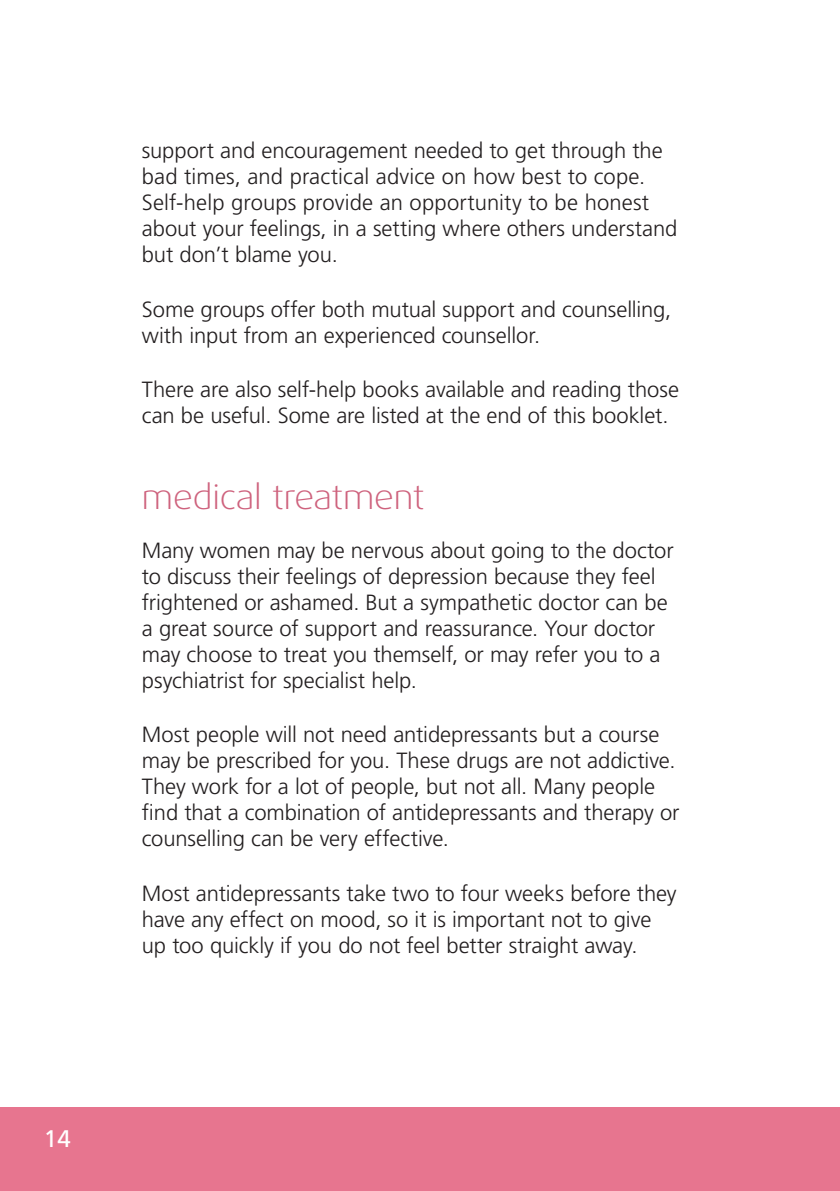
<style>
.page{position:relative;width:840px;height:1191px;background:#fff}
.page>*{position:absolute;margin:0;border:0;box-sizing:border-box;transform-origin:0 0}
.body_text_1{font:300 expanded 34px "Dax OT";letter-spacing:-.005em;color:#ce627d}
.t1{font:24px "Frutiger LT Std";color:#fff}
.body_text_1-2{font:300 22px/26px "Frutiger LT Std";letter-spacing:-.005em;color:#231f20}
</style>
<div class="page">
<div style="left:0;top:1107px;width:839px;height:84px;background:#e7758f"></div>
<p class="t1" style="left:44px;top:1124px;width:28px">14</p>
<p class="body_text_1-2" style="left:142px;top:138px;width:536px">support and encouragement needed to get through the bad times, and practical advice on how best to cope.<br>Self-help groups provide an opportunity to be honest about your feelings, in a setting where others understand but don’t blame you.</p>
<p class="body_text_1-2" style="left:142px;top:296px;width:530px">Some groups offer both mutual support and counselling, with input from an experienced counsellor.</p>
<p class="body_text_1-2" style="left:142px;top:377px;width:538px">There are also self-help books available and reading those can be useful. Some are listed at the end of this booklet.</p>
<p class="body_text_1" style="left:142px;top:476px;width:284px">medical treatment</p>
<p class="body_text_1-2" style="left:142px;top:537px;width:533px">Many women may be nervous about going to the doctor to discuss their feelings of depression because they feel frightened or ashamed. But a sympathetic doctor can be a great source of support and reassurance. Your doctor may choose to treat you themself, or may refer you to a psychiatrist for specialist help.</p>
<p class="body_text_1-2" style="left:142px;top:722px;width:539px">Most people will not need antidepressants but a course may be prescribed for you. These drugs are not addictive.<br>They work for a lot of people, but not all. Many people find that a combination of antidepressants and therapy or counselling can be very effective.</p>
<p class="body_text_1-2" style="left:142px;top:880px;width:536px">Most antidepressants take two to four weeks before they have any effect on mood, so it is important not to give up too quickly if you do not feel better straight away.</p>
</div>
